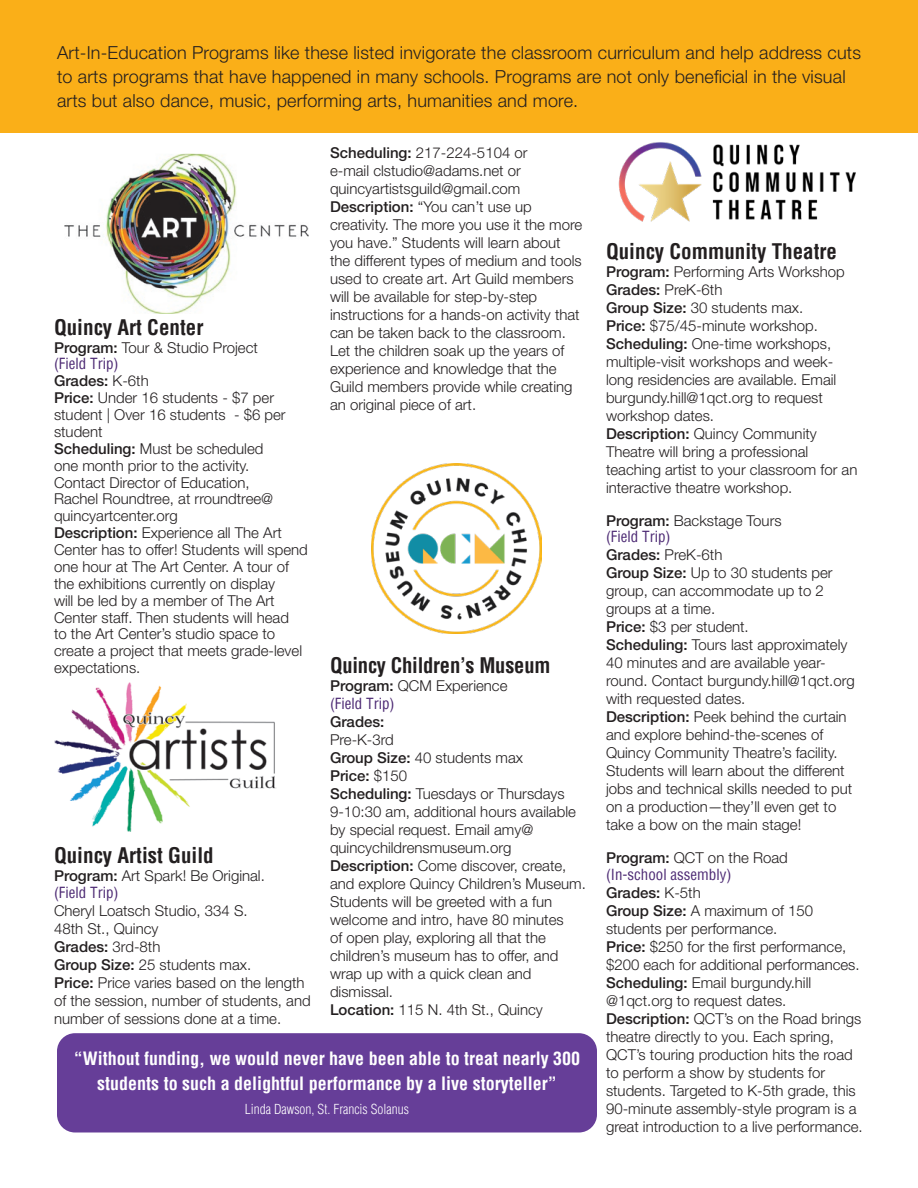
<style>
.page{position:relative;width:918px;height:1188px;background:#fff}
.page>*{position:absolute;margin:0;border:0;box-sizing:border-box;transform-origin:0 0}
.t1{font:700 condensed 21px "Helvetica";color:#231f20}
.t2{font:300 18px/24px "Helvetica Neue";letter-spacing:.01em;color:#231f20}
.t3{font:700 condensed 18px/25.2px "Helvetica";color:#fff;text-align:center}
.t4{font:300 15px/18px "Helvetica Neue";color:#231f20}
.t5{font:condensed 15px/16.5px "Helvetica";color:#4c2973}
.t6{font:500 15px "Helvetica Neue";color:#231f20}
.t7{font:300 condensed 13.5px "Helvetica";color:#fff}
.s1{font-weight:500}
.s2{font-family:"Helvetica";font-weight:400;font-stretch:condensed;color:#4c2973}
.s3{font-weight:300}
.s4{font-family:"Helvetica Neue";font-weight:500;font-stretch:normal;color:#231f20}
.s5{font-family:"Helvetica Neue";font-weight:300;font-stretch:normal;color:#231f20}
</style>
<div class="page">
<div style="left:0;top:0;width:918px;height:133px;background:#faaf18"></div>
<img style="left:64px;top:154px;width:245px;height:160px">
<img style="left:54px;top:682px;width:222px;height:150px">
<img style="left:618px;top:142px;width:238px;height:80px">
<img style="left:372px;top:463px;width:170px;height:170px">
<div style="left:57px;top:1033px;width:540px;height:99px;background:#663e98;border-radius:18px"></div>
<p class="t2" style="left:57px;top:40px;width:806px">Art-In-Education Programs like these listed invigorate the classroom curriculum and help address cuts to arts programs that have happened in many schools. Programs are not only beneficial in the visual arts but also dance, music, performing arts, humanities and more.</p>
<p class="t1" style="left:54px;top:313px;width:151px">Quincy Art Center</p>
<p class="t4" style="left:54px;top:338px;width:255px;line-height:16.8px"><span class="s1">Program:</span> Tour &amp; Studio Project<br><span class="s2">(Field Trip)<br></span><span class="s1">Grades:</span> K-6th<br><span class="s1">Price:</span> Under 16 students - $7 per student | Over 16 students - $6 per student<br><span class="s1">Scheduling:</span> Must be scheduled<br>one month prior to the activity.<br>Contact Director of Education,<br>Rachel Roundtree, at rroundtree@ quincyartcenter.org<br><span class="s1">Description:</span> Experience all The Art<br>Center has to offer! Students will spend one hour at The Art Center. A tour of the exhibitions currently on display<br>will be led by a member of The Art<br>Center staff. Then students will head<br>to the Art Center’s studio space to create a project that meets grade-level expectations.</p>
<p class="t1" style="left:54px;top:842px;width:161px">Quincy Artist Guild</p>
<p class="t4" style="left:54px;top:867px;width:212px;line-height:16.5px"><span class="s1">Program:</span> Art Spark! Be Original. <span class="s2">(Field Trip)</span></p>
<p class="t4" style="left:54px;top:900px;width:258px">Cheryl Loatsch Studio, 334 S.<br>48th St., Quincy<br><span class="s1">Grades:</span> 3rd-8th<br><span class="s1">Group Size:</span> 25 students max.<br><span class="s1">Price:</span> Price varies based on the length of the session, number of students, and number of sessions done at a time.</p>
<p class="t4" style="left:330px;top:143px;width:254px"><span class="s1">Scheduling:</span> 217-224-5104 or<br>e-mail clstudio@adams.net or quincyartistsguild@gmail.com <span class="s1">Description:</span> “You can’t use up creativity. The more you use it the more you have.” Students will learn about the different types of medium and tools used to create art. Art Guild members will be available for step-by-step instructions for a hands-on activity that can be taken back to the classroom.<br>Let the children soak up the years of experience and knowledge that the Guild members provide while creating an original piece of art.</p>
<p class="t1" style="left:330px;top:651px;width:222px">Quincy Children’s Museum</p>
<p class="t4" style="left:330px;top:676px;width:179px"><span class="s1">Program:</span> QCM Experience <span class="s2">(Field Trip)</span></p>
<p class="t4" style="left:330px;top:712px;width:65px"><span class="s1">Grades:<br></span>Pre-K-3rd</p>
<p class="t4" style="left:330px;top:748px;width:195px"><span class="s1">Group Size:</span> 40 students max</p>
<p class="t6" style="left:330px;top:767px;width:79px">Price: <span class="s3">$150</span></p>
<p class="t4" style="left:330px;top:784px;width:247px"><span class="s1">Scheduling:</span> Tuesdays or Thursdays 9-10:30 am, additional hours available by special request. Email amy@ quincychildrensmuseum.org</p>
<p class="t4" style="left:330px;top:856px;width:257px"><span class="s1">Description:</span> Come discover, create, and explore Quincy Children’s Museum.<br>Students will be greeted with a fun welcome and intro, have 80 minutes<br>of open play, exploring all that the children’s museum has to offer, and wrap up with a quick clean and dismissal.</p>
<p class="t4" style="left:330px;top:1000px;width:214px"><span class="s1">Location:</span> 115 N. 4th St., Quincy</p>
<p class="t3" style="left:74px;top:1045px;width:508px">“Without funding, we would never have been able to treat nearly 300 students to such a delightful performance by a live storyteller”</p>
<p class="t7" style="left:245px;top:1101px;width:166px">Linda Dawson, St. Francis Solanus</p>
<p class="t1" style="left:606px;top:237px;width:232px">Quincy Community Theatre</p>
<p class="t4" style="left:606px;top:262px;width:253px"><span class="s1">Program:</span> Performing Arts Workshop<br><span class="s1">Grades:</span> PreK-6th<br><span class="s1">Group Size:</span> 30 students max.<br><span class="s1">Price:</span> $75/45-minute workshop.<br><span class="s1">Scheduling:</span> One-time workshops, multiple-visit workshops and week&shy;long residencies are available. Email burgundy.hill@1qct.org to request workshop dates.<br><span class="s1">Description:</span> Quincy Community<br>Theatre will bring a professional teaching artist to your classroom for an interactive theatre workshop.</p>
<p class="t4" style="left:606px;top:511px;width:177px;line-height:16.5px"><span class="s1">Program:</span> Backstage Tours <span class="s2">(Field Trip)</span></p>
<p class="t4" style="left:606px;top:545px;width:250px"><span class="s1">Grades:</span> PreK-6th<br><span class="s1">Group Size:</span> Up to 30 students per group, can accommodate up to 2 groups at a time.<br><span class="s1">Price:</span> $3 per student.<br><span class="s1">Scheduling:</span> Tours last approximately<br>40 minutes and are available year&shy;round. Contact burgundy.hill@1qct.org with requested dates.<br><span class="s1">Description:</span> Peek behind the curtain and explore behind-the-scenes of<br>Quincy Community Theatre’s facility.<br>Students will learn about the different jobs and technical skills needed to put on a production—they’ll even get to take a bow on the main stage!</p>
<p class="t5" style="left:606px;top:849px;width:183px"><span class="s4">Program:</span> <span class="s5">QCT on the Road </span>(In-school assembly)</p>
<p class="t4" style="left:606px;top:883px;width:258px"><span class="s1">Grades:</span> K-5th<br><span class="s1">Group Size:</span> A maximum of 150 students per performance.<br><span class="s1">Price:</span> $250 for the first performance, $200 each for additional performances.<br><span class="s1">Scheduling:</span> Email burgundy.hill @1qct.org to request dates.<br><span class="s1">Description:</span> QCT’s on the Road brings theatre directly to you. Each spring, QCT’s touring production hits the road to perform a show by students for students. Targeted to K-5th grade, this 90-minute assembly-style program is a great introduction to a live performance.</p>
</div>
